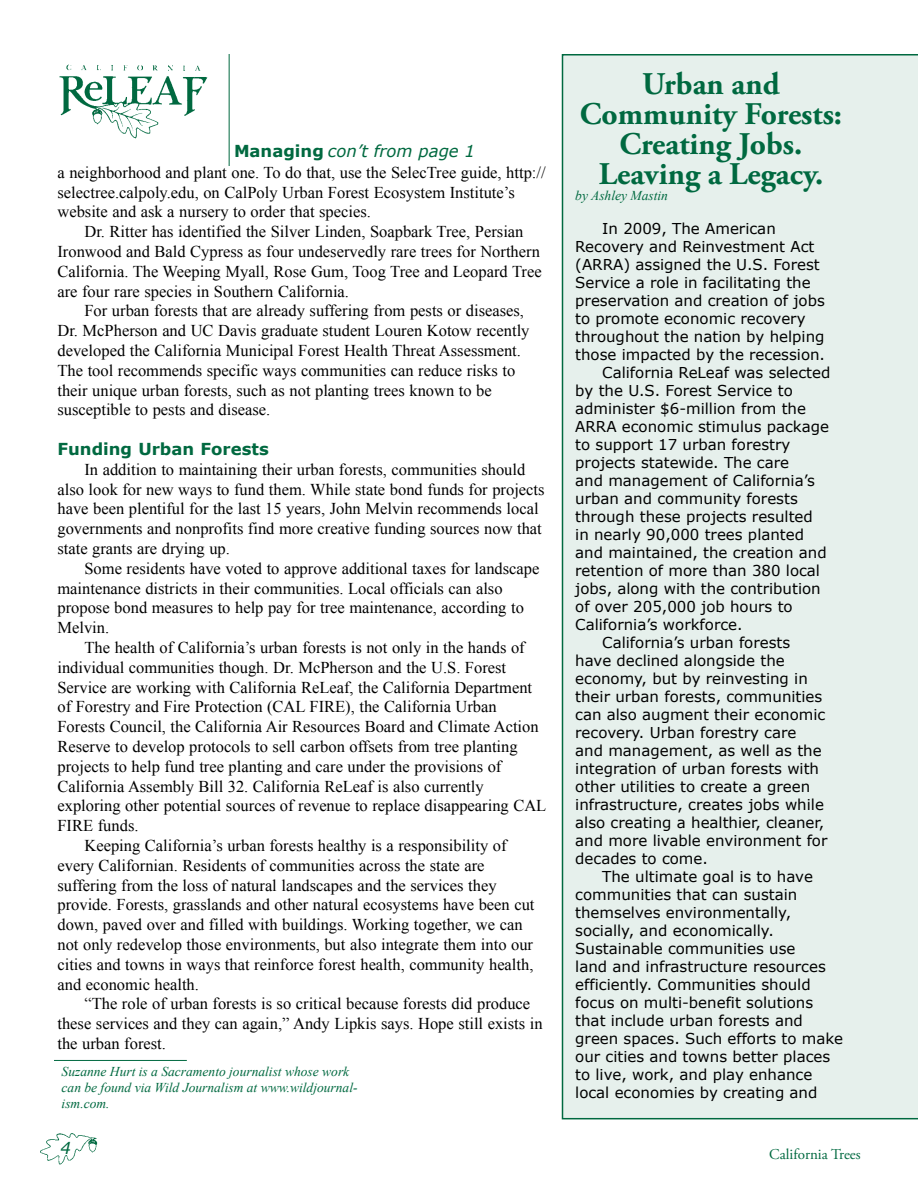
<style>
.page{position:relative;width:918px;height:1188px;background:#fff}
.page>*{position:absolute;margin:0;border:0;box-sizing:border-box;transform-origin:0 0}
.t1{font:700 31.5px/30px "Adobe Garamond Pro";color:#006940;text-align:center}
.t2{font:16.5px/19.8px "Times New Roman";color:#000}
.t3{font:italic 16.5px "Verdana";color:#006940}
.t4{font:700 16.5px "Verdana";color:#006940}
.t5{font:15px "Verdana";color:#000}
.t6{font:15px "Adobe Garamond Pro";color:#006940}
.t7{font:italic 13.5px/16.2px "Times New Roman";color:#006940}
.s1{font-weight:700;font-style:normal}
</style>
<div class="page">
<img style="left:59px;top:64px;width:149px;height:75px">
<img style="left:40px;top:1133px;width:58px;height:32px">
<hr style="left:229px;top:54px;width:1px;height:992px;background:#006940">
<div style="left:57px;top:166px;width:489px;height:888px;background:#fff"></div>
<hr style="left:54px;top:1060px;width:133px;height:1px;background:#006940">
<div style="left:562px;top:54px;width:356px;height:1065px;background:#e6f0ec"></div>
<p class="t3" style="left:234px;top:139px;width:243px"><span class="s1">Managing</span> con’t from page 1</p>
<p class="t2" style="left:57px;top:162px;width:490px">a neighborhood and plant one. To do that, use the SelecTree guide, http:// selectree.calpoly.edu, on CalPoly Urban Forest Ecosystem Institute’s website and ask a nursery to order that species.</p>
<p class="t2" style="left:57px;top:221px;width:486px;text-indent:27px">Dr. Ritter has identified the Silver Linden, Soapbark Tree, Persian Ironwood and Bald Cypress as four undeservedly rare trees for Northern California. The Weeping Myall, Rose Gum, Toog Tree and Leopard Tree are four rare species in Southern California.</p>
<p class="t2" style="left:57px;top:301px;width:474px;text-indent:27px">For urban forests that are already suffering from pests or diseases, Dr. McPherson and UC Davis graduate student Louren Kotow recently developed the California Municipal Forest Health Threat Assessment.<br>The tool recommends specific ways communities can reduce risks to their unique urban forests, such as not planting trees known to be susceptible to pests and disease.</p>
<p class="t4" style="left:57px;top:437px;width:213px">Funding Urban Forests</p>
<p class="t2" style="left:57px;top:459px;width:489px;text-indent:27px">In addition to maintaining their urban forests, communities should also look for new ways to fund them. While state bond funds for projects have been plentiful for the last 15 years, John Melvin recommends local governments and nonprofits find more creative funding sources now that state grants are drying up.</p>
<p class="t2" style="left:57px;top:558px;width:484px;text-indent:27px">Some residents have voted to approve additional taxes for landscape maintenance districts in their communities. Local officials can also propose bond measures to help pay for tree maintenance, according to Melvin.</p>
<p class="t2" style="left:84px;top:637px;width:442px">The health of California’s urban forests is not only in the hands of</p>
<p class="t2" style="left:57px;top:657px;width:450px">individual communities though. Dr. McPherson and the U.S. Forest</p>
<p class="t2" style="left:57px;top:677px;width:476px">Service are working with California ReLeaf, the California Department</p>
<p class="t2" style="left:57px;top:697px;width:441px">of Forestry and Fire Protection (CAL FIRE), the California Urban</p>
<p class="t2" style="left:57px;top:716px;width:483px">Forests Council, the California Air Resources Board and Climate Action</p>
<p class="t2" style="left:57px;top:736px;width:462px">Reserve to develop protocols to sell carbon offsets from tree planting</p>
<p class="t2" style="left:57px;top:756px;width:445px">projects to help fund tree planting and care under the provisions of</p>
<p class="t2" style="left:57px;top:776px;width:428px">California Assembly Bill 32. California ReLeaf is also currently</p>
<p class="t2" style="left:57px;top:796px;width:490px">exploring other potential sources of revenue to replace disappearing CAL</p>
<p class="t2" style="left:57px;top:815px;width:83px">FIRE funds.</p>
<p class="t2" style="left:84px;top:835px;width:424px">Keeping California’s urban forests healthy is a responsibility of</p>
<p class="t2" style="left:57px;top:855px;width:429px">every Californian. Residents of communities across the state are</p>
<p class="t2" style="left:57px;top:875px;width:441px">suffering from the loss of natural landscapes and the services they</p>
<p class="t2" style="left:57px;top:895px;width:479px">provide. Forests, grasslands and other natural ecosystems have been cut</p>
<p class="t2" style="left:57px;top:914px;width:467px">down, paved over and filled with buildings. Working together, we can</p>
<p class="t2" style="left:57px;top:934px;width:477px">not only redevelop those environments, but also integrate them into our</p>
<p class="t2" style="left:57px;top:954px;width:478px">cities and towns in ways that reinforce forest health, community health,</p>
<p class="t2" style="left:57px;top:974px;width:143px">and economic health.</p>
<p class="t2" style="left:84px;top:994px;width:447px">“The role of urban forests is so critical because forests did produce</p>
<p class="t2" style="left:57px;top:1013px;width:487px">these services and they can again,” Andy Lipkis says. Hope still exists in</p>
<p class="t2" style="left:57px;top:1033px;width:110px">the urban forest.</p>
<p class="t7" style="left:62px;top:1063px;width:298px">Suzanne Hurt is a Sacramento journalist whose work can be found via Wild Journalism at www.wildjournal&shy;ism.com.</p>
<p class="t3" style="left:60px;top:1136px;width:12px">4</p>
<h1 class="t1" style="left:580px;top:70px;width:264px">Urban and<br>Community Forests:<br>Creating Jobs.<br>Leaving a Legacy.</h1>
<p class="t7" style="left:575px;top:187px;width:94px">by Ashley Mastin</p>
<p class="t5" style="left:602px;top:219px;width:175px">In 2009, The American</p>
<p class="t5" style="left:575px;top:237px;width:241px">Recovery and Reinvestment Act</p>
<p class="t5" style="left:575px;top:255px;width:246px">(ARRA) assigned the U.S. Forest</p>
<p class="t5" style="left:575px;top:273px;width:237px">Service a role in facilitating the</p>
<p class="t5" style="left:575px;top:291px;width:251px">preservation and creation of jobs</p>
<p class="t5" style="left:575px;top:309px;width:232px">to promote economic recovery</p>
<p class="t5" style="left:575px;top:327px;width:251px">throughout the nation by helping</p>
<p class="t5" style="left:575px;top:345px;width:251px">those impacted by the recession.</p>
<p class="t5" style="left:602px;top:363px;width:230px">California ReLeaf was selected</p>
<p class="t5" style="left:575px;top:381px;width:219px">by the U.S. Forest Service to</p>
<p class="t5" style="left:575px;top:399px;width:232px">administer $6-million from the</p>
<p class="t5" style="left:575px;top:417px;width:255px">ARRA economic stimulus package</p>
<p class="t5" style="left:575px;top:435px;width:217px">to support 17 urban forestry</p>
<p class="t5" style="left:575px;top:453px;width:215px">projects statewide. The care</p>
<p class="t5" style="left:575px;top:471px;width:241px">and management of California’s</p>
<p class="t5" style="left:575px;top:489px;width:224px">urban and community forests</p>
<p class="t5" style="left:575px;top:507px;width:239px">through these projects resulted</p>
<p class="t5" style="left:575px;top:525px;width:230px">in nearly 90,000 trees planted</p>
<p class="t5" style="left:575px;top:543px;width:253px">and maintained, the creation and</p>
<p class="t5" style="left:575px;top:561px;width:246px">retention of more than 380 local</p>
<p class="t5" style="left:575px;top:579px;width:247px">jobs, along with the contribution</p>
<p class="t5" style="left:575px;top:597px;width:219px">of over 205,000 job hours to</p>
<p class="t5" style="left:575px;top:615px;width:169px">California’s workforce.</p>
<p class="t5" style="left:602px;top:633px;width:190px">California’s urban forests</p>
<p class="t5" style="left:575px;top:651px;width:211px">have declined alongside the</p>
<p class="t5" style="left:575px;top:669px;width:234px">economy, but by reinvesting in</p>
<p class="t5" style="left:575px;top:687px;width:249px">their urban forests, communities</p>
<p class="t5" style="left:575px;top:705px;width:252px">can also augment their economic</p>
<p class="t5" style="left:575px;top:723px;width:223px">recovery. Urban forestry care</p>
<p class="t5" style="left:575px;top:741px;width:248px">and management, as well as the</p>
<p class="t5" style="left:575px;top:759px;width:245px">integration of urban forests with</p>
<p class="t5" style="left:575px;top:777px;width:236px">other utilities to create a green</p>
<p class="t5" style="left:575px;top:795px;width:250px">infrastructure, creates jobs while</p>
<p class="t5" style="left:575px;top:813px;width:250px">also creating a healthier, cleaner,</p>
<p class="t5" style="left:575px;top:831px;width:254px">and more livable environment for</p>
<p class="t5" style="left:575px;top:849px;width:134px">decades to come.</p>
<p class="t5" style="left:602px;top:867px;width:212px">The ultimate goal is to have</p>
<p class="t5" style="left:575px;top:885px;width:224px">communities that can sustain</p>
<p class="t5" style="left:575px;top:903px;width:217px">themselves environmentally,</p>
<p class="t5" style="left:575px;top:921px;width:200px">socially, and economically.</p>
<p class="t5" style="left:575px;top:939px;width:222px">Sustainable communities use</p>
<p class="t5" style="left:575px;top:957px;width:252px">land and infrastructure resources</p>
<p class="t5" style="left:575px;top:975px;width:237px">efficiently. Communities should</p>
<p class="t5" style="left:575px;top:993px;width:239px">focus on multi-benefit solutions</p>
<p class="t5" style="left:575px;top:1011px;width:229px">that include urban forests and</p>
<p class="t5" style="left:575px;top:1029px;width:269px">green spaces. Such efforts to make</p>
<p class="t5" style="left:575px;top:1047px;width:257px">our cities and towns better places</p>
<p class="t5" style="left:575px;top:1065px;width:239px">to live, work, and play enhance</p>
<p class="t5" style="left:575px;top:1083px;width:244px">local economies by creating and</p>
<p class="t6" style="left:769px;top:1145px;width:93px">California Trees</p>
</div>
